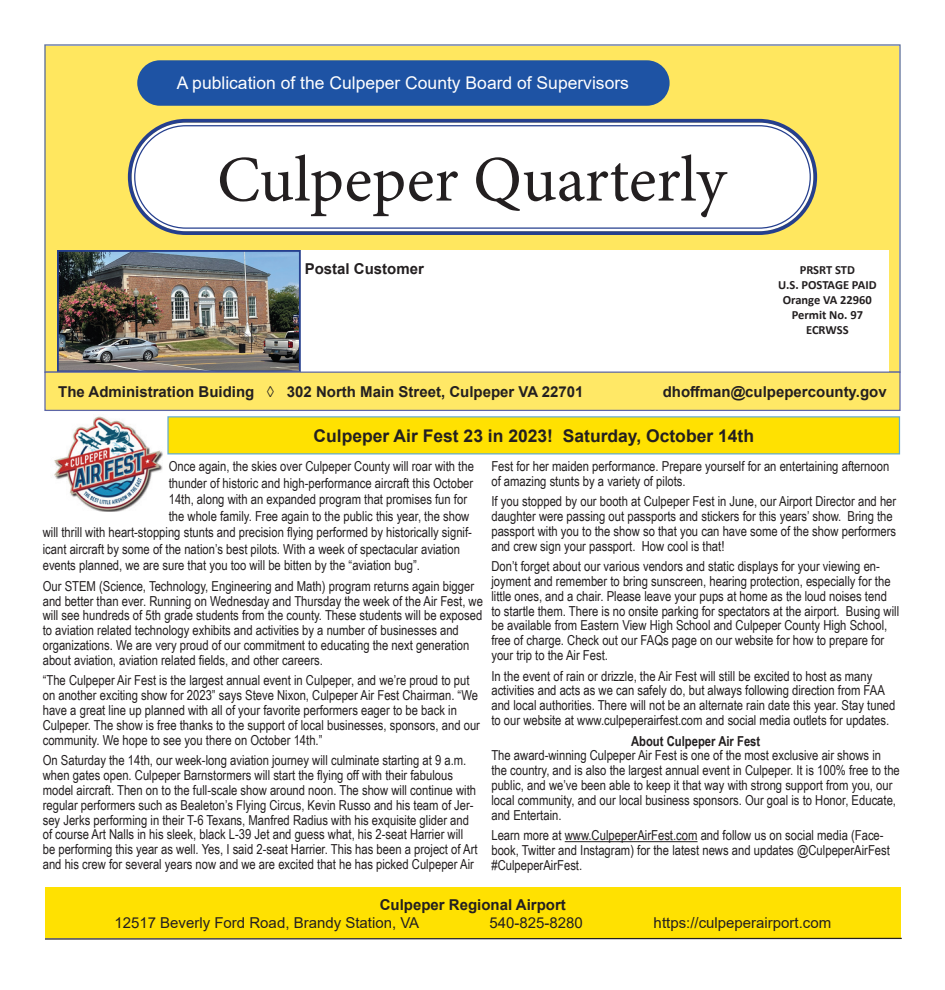
<style>
.page{position:relative;width:945px;height:990px;background:#fff}
.page>*{position:absolute;margin:0;border:0;box-sizing:border-box;transform-origin:0 0}
.t1{font:65px "Minion Pro";color:#231f20}
.t2{font:17.5px "Arial";color:#fff}
.t3{font:700 17.5px "Arial";color:#231f20}
.t4{font:700 15px "Arial";color:#231f20}
.t5{font:15px "Arial";color:#231f20}
.t6{font:13.75px/14.9px "Arial Narrow";color:#231f20}
.t7{font:700 13.75px "Arial Narrow";color:#231f20}
.t8{font:700 12.5px/15px "Calibri";color:#231f20;text-align:center}
</style>
<div class="page">
<div style="left:44px;top:44px;width:857px;height:328px;background:#ffe75f"></div>
<div style="left:132px;top:123px;width:681px;height:108px;background:#fff;border-radius:54px"></div>
<div style="left:128px;top:119px;width:689px;height:116px;border:4px solid #253f8e;border-radius:56px"></div>
<div style="left:134px;top:125px;width:677px;height:104px;border:1px solid #253f8e;border-radius:51px"></div>
<div style="left:137px;top:60px;width:533px;height:46px;background:#1e53a4;border-radius:23px"></div>
<div style="left:301px;top:250px;width:465px;height:122px;background:#fff"></div>
<div style="left:766px;top:250px;width:123px;height:122px;background:#fff"></div>
<img style="left:57px;top:250px;width:244px;height:122px">
<div style="left:58px;top:251px;width:242px;height:120px;border:1px solid #253f8e"></div>
<div style="left:45px;top:372px;width:855px;height:38px;background:#ffe866"></div>
<div style="left:44px;top:372px;width:857px;height:39px;border:1px solid #5d66a6"></div>
<div style="left:45px;top:887px;width:856px;height:51px;background:#ffe101"></div>
<div style="left:168px;top:417px;width:731px;height:37px;background:#ffe101"></div>
<div style="left:167px;top:416px;width:733px;height:38px;border:1px solid #65accd"></div>
<img style="left:54px;top:416px;width:109px;height:96px">
<hr style="left:565px;top:841px;width:133px;height:1px;background:#231f20">
<svg style="left:45px;top:937px;width:857px;height:3px"></svg>
<p class="t2" style="left:177px;top:71px;width:454px">A publication of the Culpeper County Board of Supervisors</p>
<h1 class="t1" style="left:217px;top:136px;width:511px">Culpeper Quarterly</h1>
<p class="t4" style="left:305px;top:258px;width:121px">Postal Customer</p>
<p class="t8" style="left:778px;top:262px;width:100px">PRSRT STD<br>U.S. POSTAGE PAID<br>Orange VA 22960<br>Permit No. 97<br>ECRWSS</p>
<p class="t4" style="left:58px;top:381px;width:527px">The Administration Buiding ◊ 302 North Main Street, Culpeper VA 22701</p>
<p class="t4" style="left:663px;top:381px;width:225px">dhoffman@culpepercounty.gov</p>
<p class="t3" style="left:314px;top:423px;width:442px">Culpeper Air Fest 23 in 2023! Saturday, October 14th</p>
<p class="t6" style="left:169px;top:458px;width:307px">Once again, the skies over Culpeper County will roar with the</p>
<p class="t6" style="left:169px;top:475px;width:306px">thunder of historic and high-performance aircraft this October</p>
<p class="t6" style="left:169px;top:491px;width:300px">14th, along with an expanded program that promises fun for</p>
<p class="t6" style="left:169px;top:508px;width:302px">the whole family. Free again to the public this year, the show</p>
<p class="t6" style="left:43px;top:524px;width:431px">will thrill with heart-stopping stunts and precision flying performed by historically signif-</p>
<p class="t6" style="left:43px;top:541px;width:419px">icant aircraft by some of the nation’s best pilots. With a week of spectacular aviation</p>
<p class="t6" style="left:43px;top:557px;width:379px">events planned, we are sure that you too will be bitten by the “aviation bug”.</p>
<p class="t6" style="left:43px;top:578px;width:442px">Our STEM (Science, Technology, Engineering and Math) program returns again bigger and better than ever. Running on Wednesday and Thursday the week of the Air Fest, we will see hundreds of 5th grade students from the county. These students will be exposed to aviation related technology exhibits and activities by a number of businesses and organizations. We are very proud of our commitment to educating the next generation about aviation, aviation related fields, and other careers.</p>
<p class="t6" style="left:43px;top:673px;width:439px">“The Culpeper Air Fest is the largest annual event in Culpeper, and we’re proud to put on another exciting show for 2023” says Steve Nixon, Culpeper Air Fest Chairman. “We have a great line up planned with all of your favorite performers eager to be back in Culpeper. The show is free thanks to the support of local businesses, sponsors, and our community. We hope to see you there on October 14th.”</p>
<p class="t6" style="left:43px;top:752px;width:436px">On Saturday the 14th, our week-long aviation journey will culminate starting at 9 a.m. when gates open. Culpeper Barnstormers will start the flying off with their fabulous model aircraft. Then on to the full-scale show around noon. The show will continue with regular performers such as Bealeton’s Flying Circus, Kevin Russo and his team of Jer&shy;sey Jerks performing in their T-6 Texans, Manfred Radius with his exquisite glider and of course Art Nalls in his sleek, black L-39 Jet and guess what, his 2-seat Harrier will be performing this year as well. Yes, I said 2-seat Harrier. This has been a project of Art and his crew for several years now and we are excited that he has picked Culpeper Air</p>
<p class="t6" style="left:491px;top:458px;width:399px">Fest for her maiden performance. Prepare yourself for an entertaining afternoon of amazing stunts by a variety of pilots.</p>
<p class="t6" style="left:491px;top:493px;width:406px">If you stopped by our booth at Culpeper Fest in June, our Airport Director and her daughter were passing out passports and stickers for this years’ show. Bring the passport with you to the show so that you can have some of the show performers and crew sign your passport. How cool is that!</p>
<p class="t6" style="left:491px;top:558px;width:409px">Don’t forget about our various vendors and static displays for your viewing en&shy;joyment and remember to bring sunscreen, hearing protection, especially for the little ones, and a chair. Please leave your pups at home as the loud noises tend to startle them. There is no onsite parking for spectators at the airport. Busing will be available from Eastern View High School and Culpeper County High School, free of charge. Check out our FAQs page on our website for how to prepare for your trip to the Air Fest.</p>
<p class="t6" style="left:491px;top:668px;width:406px">In the event of rain or drizzle, the Air Fest will still be excited to host as many activities and acts as we can safely do, but always following direction from FAA and local authorities. There will not be an alternate rain date this year. Stay tuned to our website at www.culpeperairfest.com and social media outlets for updates.</p>
<p class="t7" style="left:631px;top:730px;width:131px">About Culpeper Air Fest</p>
<p class="t6" style="left:491px;top:748px;width:410px">The award-winning Culpeper Air Fest is one of the most exclusive air shows in the country, and is also the largest annual event in Culpeper. It is 100% free to the public, and we’ve been able to keep it that way with strong support from you, our local community, and our local business sponsors. Our goal is to Honor, Educate, and Entertain.</p>
<p class="t6" style="left:491px;top:827px;width:400px">Learn more at www.CulpeperAirFest.com and follow us on social media (Face&shy;book, Twitter and Instagram) for the latest news and updates @CulpeperAirFest #CulpeperAirFest.</p>
<p class="t4" style="left:380px;top:894px;width:188px">Culpeper Regional Airport</p>
<p class="t5" style="left:114px;top:913px;width:306px">12517 Beverly Ford Road, Brandy Station, VA</p>
<p class="t5" style="left:489px;top:913px;width:95px">540-825-8280</p>
<p class="t5" style="left:654px;top:913px;width:179px">https://culpeperairport.com</p>
</div>
